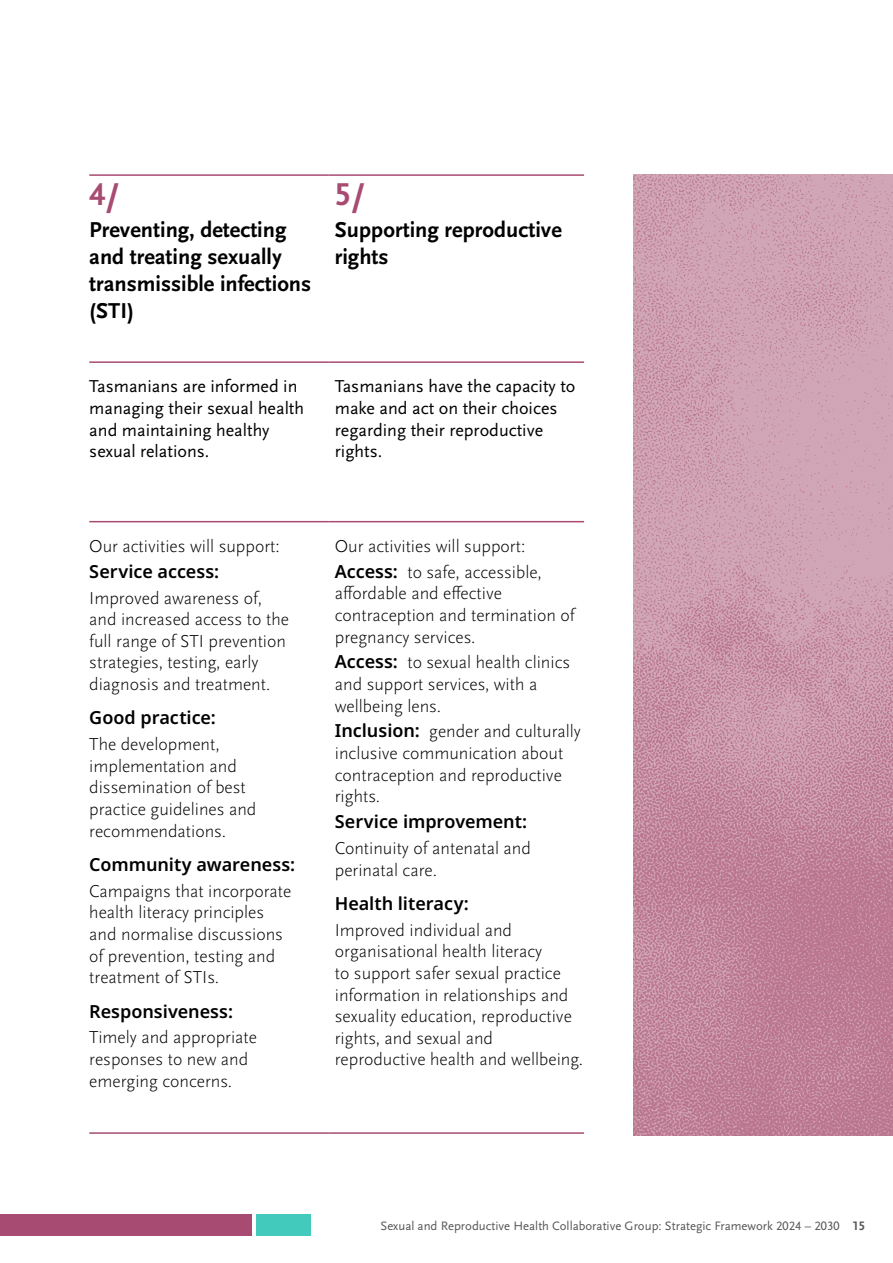
<style>
.page{position:relative;width:893px;height:1263px;background:#fff}
.page>*{position:absolute;margin:0;border:0;box-sizing:border-box;transform-origin:0 0}
.t1{font:700 33px "Scala Sans OT";color:#a84b72}
.t2{font:700 22.5px/27px "Scala Sans OT";color:#000}
.t3{font:300 18px/21.6px "Scala Sans OT";color:#000}
.t4{font:18px/21.6px "Scala Sans OT";color:#000}
.t5{font:600 18px/34.3px "Noto Sans";letter-spacing:-.005em;color:#000}
.t6{font:12.75px "Scala Sans OT";color:#575756}
.s1{font-family:"Noto Sans";font-weight:600}
.s2{font-family:"Scala Sans OT";font-weight:300}
.s3{font-weight:700}
</style>
<div class="page">
<div style="left:0;top:1214px;width:252px;height:21px;background:#a84b72"></div>
<div style="left:256px;top:1214px;width:54px;height:21px;background:#42cabc"></div>
<img style="left:634px;top:174px;width:259px;height:961px">
<hr style="left:89px;top:174px;width:240px;height:2px;background:#a84b72">
<hr style="left:329px;top:174px;width:255px;height:2px;background:#a84b72">
<hr style="left:89px;top:361px;width:240px;height:2px;background:#a84b72">
<hr style="left:329px;top:361px;width:255px;height:2px;background:#a84b72">
<hr style="left:89px;top:521px;width:240px;height:1px;background:#a84b72">
<hr style="left:329px;top:521px;width:255px;height:1px;background:#a84b72">
<hr style="left:89px;top:1132px;width:240px;height:2px;background:#a84b72">
<hr style="left:329px;top:1132px;width:255px;height:2px;background:#a84b72">
<p class="t1" style="left:89px;top:176px;width:31px">4/</p>
<p class="t2" style="left:89px;top:216px;width:223px">Preventing, detecting and treating sexually transmissible infections (STI)</p>
<p class="t1" style="left:335px;top:176px;width:31px">5/</p>
<p class="t2" style="left:335px;top:216px;width:229px">Supporting reproductive rights</p>
<p class="t4" style="left:89px;top:376px;width:216px">Tasmanians are informed in managing their sexual health and maintaining healthy sexual relations.</p>
<p class="t4" style="left:335px;top:376px;width:242px">Tasmanians have the capacity to make and act on their choices regarding their reproductive rights.</p>
<p class="t3" style="left:89px;top:533px;width:192px;line-height:25.8px">Our activities will support:<br><span class="s1">Service access:<br></span>Improved awareness of,</p>
<p class="t3" style="left:89px;top:609px;width:201px">and increased access to the full range of STI prevention strategies, testing, early diagnosis and treatment.</p>
<p class="t3" style="left:89px;top:706px;width:132px;line-height:25.8px"><span class="s1">Good practice:<br></span>The development,</p>
<p class="t3" style="left:89px;top:755px;width:169px">implementation and dissemination of best practice guidelines and recommendations.</p>
<p class="t3" style="left:89px;top:853px;width:207px;line-height:25.8px"><span class="s1">Community awareness:<br></span>Campaigns that incorporate</p>
<p class="t3" style="left:89px;top:902px;width:195px">health literacy principles and normalise discussions of prevention, testing and treatment of STIs.</p>
<p class="t3" style="left:89px;top:999px;width:169px;line-height:25.8px"><span class="s1">Responsiveness:<br></span>Timely and appropriate</p>
<p class="t3" style="left:89px;top:1049px;width:160px">responses to new and emerging concerns.</p>
<p class="t3" style="left:335px;top:533px;width:209px;line-height:25.8px">Our activities will support:<br><span class="s1">Access:</span> to safe, accessible,</p>
<p class="t3" style="left:335px;top:583px;width:241px">affordable and effective contraception and termination of pregnancy services.</p>
<p class="t3" style="left:335px;top:652px;width:237px"><span class="s1">Access:</span> to sexual health clinics and support services, with a wellbeing lens.</p>
<p class="t3" style="left:335px;top:721px;width:248px"><span class="s1">Inclusion:</span> gender and culturally inclusive communication about contraception and reproductive rights.</p>
<p class="t3" style="left:335px;top:810px;width:198px;line-height:25.8px"><span class="s1">Service improvement:<br></span>Continuity of antenatal and</p>
<p class="t5" style="left:335px;top:852px;width:136px"><span class="s2">perinatal care.<br></span>Health literacy:</p>
<p class="t3" style="left:335px;top:919px;width:250px">Improved individual and organisational health literacy<br>to support safer sexual practice information in relationships and sexuality education, reproductive rights, and sexual and reproductive health and wellbeing.</p>
<p class="t6" style="left:380px;top:1219px;width:486px">Sexual and Reproductive Health Collaborative Group: Strategic Framework 2024 – 2030 <span class="s3">15</span></p>
</div>
